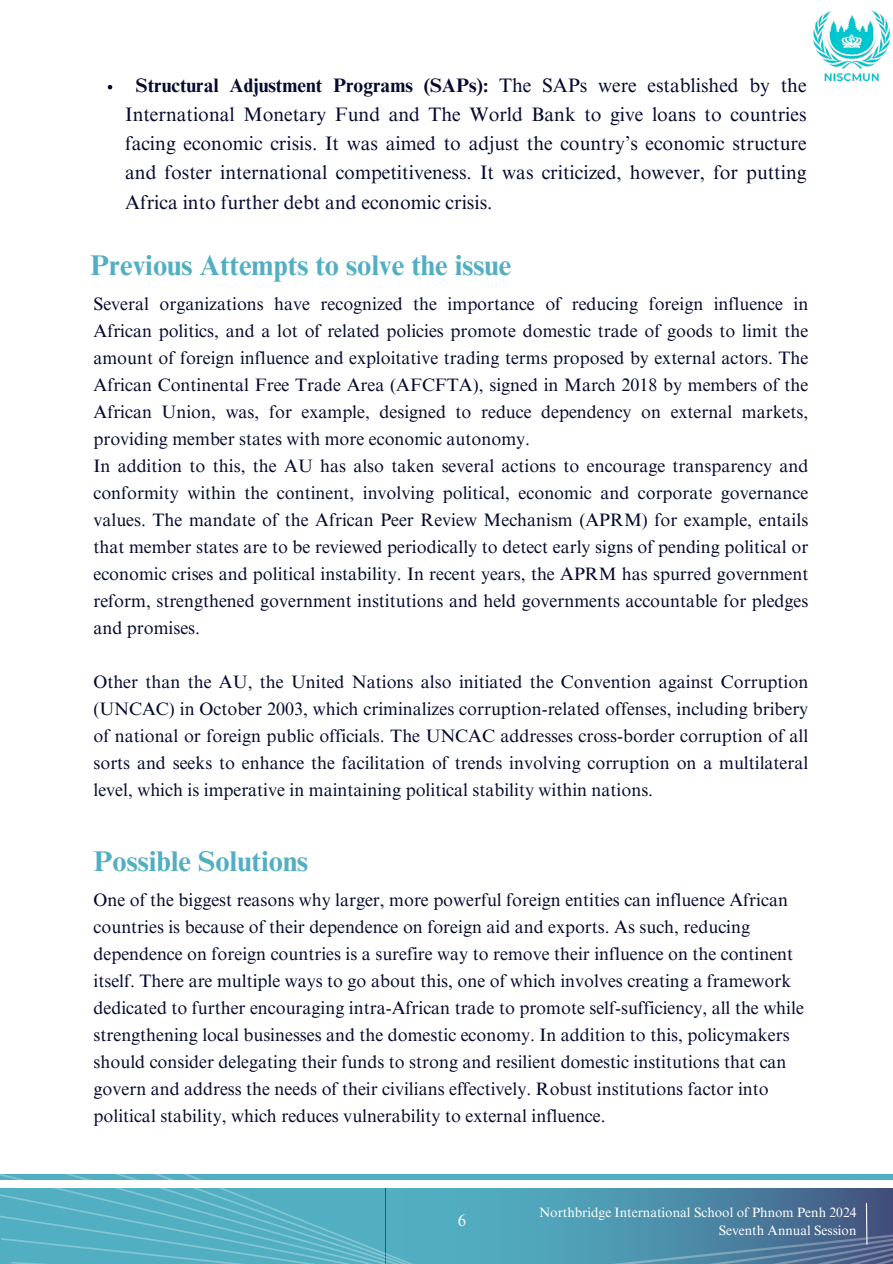
<style>
.page{position:relative;width:893px;height:1264px;background:#fff}
.page>*{position:absolute;margin:0;border:0;box-sizing:border-box;transform-origin:0 0}
.t1{font:700 28.5px "Times NRMT Pro";color:#52afc2}
.t2{font:19.5px/29.2px "Times NRMT Pro";color:#050a2f;text-align:justify}
.t3{font:18px/27px "Times NRMT Pro";color:#050a2f;text-align:justify}
.t4{font:16.5px "Times NRMT Pro";color:#fff}
.t5{font:13.5px "Times NRMT Pro";color:#fff}
.s1{font-weight:700}
</style>
<div class="page">
<img style="left:813px;top:10px;width:77px;height:72px">
<svg style="left:0;top:1174px;width:202px;height:89px;background:#66b8c9"></svg>
<svg style="left:108px;top:85px;width:4px;height:4px"></svg>
<svg style="left:202px;top:1174px;width:690px;height:89px;background:#60a3ba"></svg>
<p class="t2" style="left:125px;top:73px;width:683px;text-indent:11px"><span class="s1">Structural Adjustment Programs (SAPs):</span> The SAPs were established by the International Monetary Fund and The World Bank to give loans to countries facing economic crisis. It was aimed to adjust the country’s economic structure and foster international competitiveness. It was criticized, however, for putting Africa into further debt and economic crisis.</p>
<p class="t1" style="left:90px;top:254px;width:422px">Previous Attempts to solve the issue</p>
<p class="t3" style="left:93px;top:292px;width:716px">Several organizations have recognized the importance of reducing foreign influence in African politics, and a lot of related policies promote domestic trade of goods to limit the amount of foreign influence and exploitative trading terms proposed by external actors. The African Continental Free Trade Area (AFCFTA), signed in March 2018 by members of the African Union, was, for example, designed to reduce dependency on external markets, providing member states with more economic autonomy.</p>
<p class="t3" style="left:93px;top:454px;width:716px">In addition to this, the AU has also taken several actions to encourage transparency and conformity within the continent, involving political, economic and corporate governance values. The mandate of the African Peer Review Mechanism (APRM) for example, entails that member states are to be reviewed periodically to detect early signs of pending political or economic crises and political instability. In recent years, the APRM has spurred government reform, strengthened government institutions and held governments accountable for pledges and promises.</p>
<p class="t3" style="left:93px;top:670px;width:716px">Other than the AU, the United Nations also initiated the Convention against Corruption (UNCAC) in October 2003, which criminalizes corruption-related offenses, including bribery of national or foreign public officials. The UNCAC addresses cross-border corruption of all sorts and seeks to enhance the facilitation of trends involving corruption on a multilateral level, which is imperative in maintaining political stability within nations.</p>
<p class="t1" style="left:94px;top:850px;width:216px">Possible Solutions</p>
<p class="t3" style="left:94px;top:888px;width:711px;text-align:left">One of the biggest reasons why larger, more powerful foreign entities can influence African countries is because of their dependence on foreign aid and exports. As such, reducing dependence on foreign countries is a surefire way to remove their influence on the continent itself. There are multiple ways to go about this, one of which involves creating a framework dedicated to further encouraging intra-African trade to promote self-sufficiency, all the while strengthening local businesses and the domestic economy. In addition to this, policymakers should consider delegating their funds to strong and resilient domestic institutions that can govern and address the needs of their civilians effectively. Robust institutions factor into political stability, which reduces vulnerability to external influence.</p>
<p class="t4" style="left:457px;top:1214px;width:10px">6</p>
<p class="t5" style="left:539px;top:1207px;width:319px">Northbridge International School of Phnom Penh 2024</p>
<p class="t5" style="left:718px;top:1225px;width:139px">Seventh Annual Session</p>
</div>
